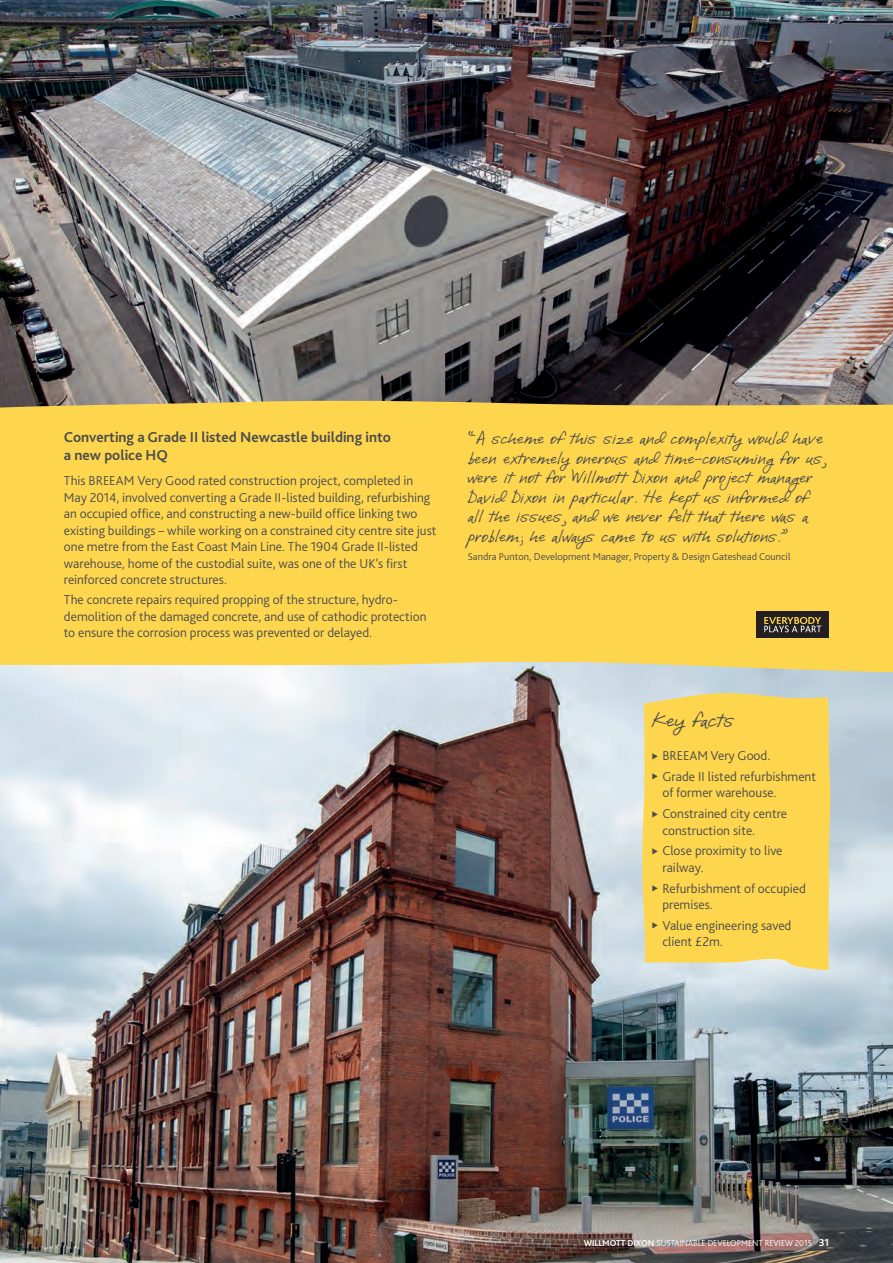
<style>
.page{position:relative;width:893px;height:1263px;background:#fff}
.page>*{position:absolute;margin:0;border:0;box-sizing:border-box;transform-origin:0 0}
.t1{font:18px "DJBI Love Me Some Brook";color:#4b4c4d}
.t2{font:15px/19.5px "DJBI Love Me Some Brook";color:#4b4c4d}
.t3{font:700 15px/18px "Bliss 2";color:#4b4c4d}
.t4{font:300 13.5px/16.5px "Bliss 2";color:#4b4c4d}
.t5{font:300 10.5px "Bliss 2";color:#4b4c4d}
.t6{font:300 9px "Bliss 2";color:#fff}
.s1{font-weight:700}
.s2{font-weight:700;font-size:10.5px}
</style>
<div class="page">
<img style="left:0;top:672px;width:893px;height:591px">
<img style="left:0;top:0;width:893px;height:400px">
<div style="left:0;top:409px;width:893px;height:252px;background:#fed64d"></div>
<svg style="left:0;top:400px;width:893px;height:9px;background:#c0a556"></svg>
<svg style="left:0;top:661px;width:893px;height:11px;background:#e8dead"></svg>
<div style="left:756px;top:611px;width:73px;height:27px;background:#231f20"></div>
<svg style="left:764px;top:617px;width:57px;height:15px"></svg>
<div style="left:642px;top:693px;width:189px;height:277px;background:#fed64d"></div>
<p class="t3" style="left:64px;top:428px;width:329px">Converting a Grade II listed Newcastle building into a new police HQ</p>
<p class="t4" style="left:64px;top:472px;width:374px">This BREEAM Very Good rated construction project, completed in May 2014, involved converting a Grade II-listed building, refurbishing an occupied office, and constructing a new-build office linking two existing buildings – while working on a constrained city centre site just one metre from the East Coast Main Line. The 1904 Grade II-listed warehouse, home of the custodial suite, was one of the UK’s first reinforced concrete structures.</p>
<p class="t4" style="left:64px;top:591px;width:364px">The concrete repairs required propping of the structure, hydro&shy;demolition of the damaged concrete, and use of cathodic protection to ensure the corrosion process was prevented or delayed.</p>
<p class="t2" style="left:468px;top:429px;width:360px">“A scheme of this size and complexity would have been extremely onerous and time-consuming for us, were it not for Willmott Dixon and project manager David Dixon in particular. He kept us informed of all the issues, and we never felt that there was a problem; he always came to us with solutions.”</p>
<p class="t5" style="left:468px;top:550px;width:324px">Sandra Punton, Development Manager, Property &amp; Design Gateshead Council</p>
<h1 class="t1" style="left:652px;top:710px;width:84px">Key facts</h1>
<p class="t4" style="left:652px;top:747px;width:120px">◆ BREEAM Very Good.</p>
<p class="t4" style="left:662px;top:768px;width:155px;text-indent:-10px">◆ Grade II listed refurbishment of former warehouse.</p>
<p class="t4" style="left:662px;top:805px;width:126px;text-indent:-10px">◆ Constrained city centre construction site.</p>
<p class="t4" style="left:662px;top:842px;width:122px;text-indent:-10px">◆ Close proximity to live railway.</p>
<p class="t4" style="left:662px;top:879px;width:145px;text-indent:-10px">◆ Refurbishment of occupied premises.</p>
<p class="t4" style="left:662px;top:917px;width:131px;text-indent:-10px">◆ Value engineering saved client £2m.</p>
<p class="t6" style="left:584px;top:1237px;width:247px"><span class="s1">WILLMOTT DIXON</span> SUSTAINABLE DEVELOPMENT REVIEW 2015 <span class="s2">31</span></p>
</div>
